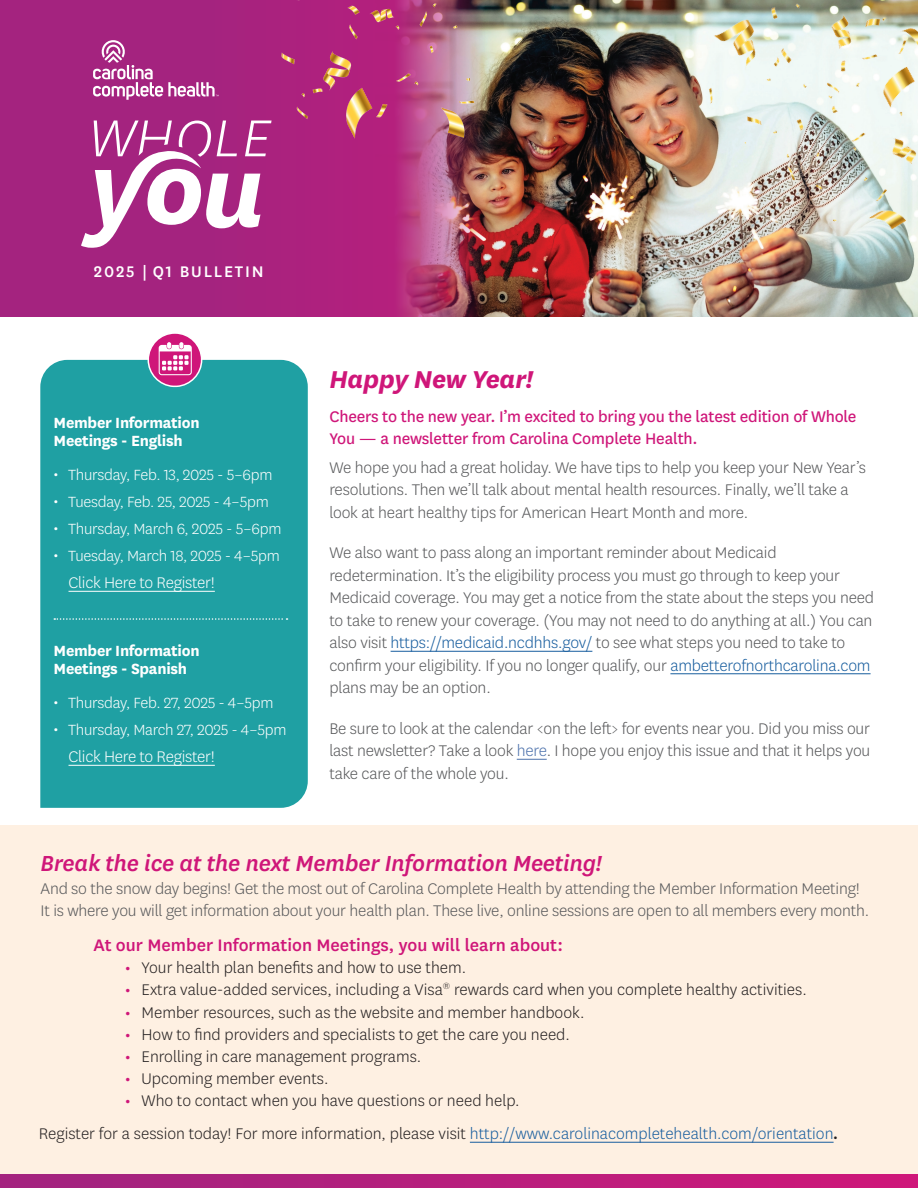
<style>
.page{position:relative;width:918px;height:1188px;background:#fff}
.page>*{position:absolute;margin:0;border:0;box-sizing:border-box;transform-origin:0 0}
.t1{font:italic 700 28.5px "Centene Sans";letter-spacing:-.01em;color:#cf1679}
.t2{font:italic 500 25.5px "Centene Sans";letter-spacing:-.01em;color:#cf1679}
.t3{font:500 19.5px "Centene Sans";color:#cf1679}
.t4{font:300 18px/22.5px "Centene Sans";letter-spacing:-.01em;color:#57585a}
.t5{font:300 18px "Centene Sans";color:#231f20}
.t6{font:18px/22.5px "Centene Sans";letter-spacing:-.01em;color:#cf1679}
.t7{font:300 18px "Centene Sans";letter-spacing:-.015em;color:#fff}
.t8{font:500 18px "Centene Sans";letter-spacing:.1em;color:#fff}
.t9{font:300 17.25px/27px "Centene Sans";letter-spacing:-.015em;color:#fff}
.t10{font:700 17.25px/18px "Centene Sans";letter-spacing:-.015em;color:#fff}
.s1{font-weight:700}
.s2{color:#175d9e}
.s3{color:#4d72ac}
.s4{font-weight:500;color:#cf1679}
.s5{font-weight:500;font-style:italic}
</style>
<div class="page">
<div style="left:0;top:825px;width:918px;height:349px;background:#fef0e2"></div>
<div style="left:0;top:0;width:877px;height:317px;background:#a4237f"></div>
<svg style="left:81px;top:121px;width:191px;height:127px"></svg>
<hr style="left:391px;top:651px;width:201px;height:1px;background:#175d9e">
<hr style="left:670px;top:673px;width:201px;height:1px;background:#175d9e">
<hr style="left:517px;top:759px;width:30px;height:1px;background:#4d72ac">
<svg style="left:0;top:1174px;width:918px;height:14px;background:#b71e7c"></svg>
<svg style="left:93px;top:40px;width:126px;height:60px"></svg>
<div style="left:40px;top:360px;width:268px;height:448px;background:#1fa0a3"></div>
<hr style="left:69px;top:591px;width:146px;height:1px;background:#fff">
<hr style="left:69px;top:765px;width:146px;height:1px;background:#fff">
<svg style="left:148px;top:332px;width:54px;height:55px"></svg>
<svg style="left:159px;top:342px;width:33px;height:33px"></svg>
<img style="left:376px;top:0;width:542px;height:317px">
<svg style="left:54px;top:618px;width:234px;height:2px"></svg>
<hr style="left:470px;top:1142px;width:364px;height:1px;background:#175d9e">
<img style="left:281px;top:0;width:193px;height:184px">
<img style="left:662px;top:0;width:256px;height:263px">
<p class="t8" style="left:94px;top:259px;width:171px">2025 | Q1 BULLETIN</p>
<p class="t10" style="left:54px;top:412px;width:148px">Member Information<br>Meetings - English</p>
<p class="t9" style="left:54px;top:461px;width:229px"><span class="s1">·</span> Thursday, Feb. 13, 2025 - 5–6pm <span class="s1">·</span> Tuesday, Feb. 25, 2025 - 4–5pm<br><span class="s1">·</span> Thursday, March 6, 2025 - 5–6pm <span class="s1">·</span> Tuesday, March 18, 2025 - 4–5pm</p>
<p class="t7" style="left:69px;top:572px;width:148px">Click Here to Register!</p>
<p class="t10" style="left:54px;top:640px;width:148px">Member Information<br>Meetings - Spanish</p>
<p class="t9" style="left:54px;top:689px;width:235px"><span class="s1">·</span> Thursday, Feb. 27, 2025 - 4–5pm<br><span class="s1">·</span> Thursday, March 27, 2025 - 4–5pm</p>
<p class="t7" style="left:69px;top:746px;width:148px">Click Here to Register!</p>
<h1 class="t1" style="left:329px;top:360px;width:206px">Happy New Year!</h1>
<p class="t6" style="left:329px;top:404px;width:529px">Cheers to the new year. I’m excited to bring you the latest edition of Whole<br>You — a newsletter from Carolina Complete Health.</p>
<p class="t4" style="left:329px;top:455px;width:538px">We hope you had a great holiday. We have tips to help you keep your New Year’s resolutions. Then we’ll talk about mental health resources. Finally, we’ll take a look at heart healthy tips for American Heart Month and more.</p>
<p class="t4" style="left:329px;top:541px;width:546px">We also want to pass along an important reminder about Medicaid redetermination. It’s the eligibility process you must go through to keep your Medicaid coverage. You may get a notice from the state about the steps you need to take to renew your coverage. (You may not need to do anything at all.) You can also visit <span class="s2">https://medicaid.ncdhhs.gov/</span> to see what steps you need to take to confirm your eligibility. If you no longer qualify, our <span class="s2">ambetterofnorthcarolina.com </span>plans may be an option.</p>
<p class="t4" style="left:329px;top:716px;width:543px;text-align:justify">Be sure to look at the calendar &lt;on the left&gt; for events near you. Did you miss our last newsletter? Take a look <span class="s3">here</span>. I hope you enjoy this issue and that it helps you take care of the whole you.</p>
<h2 class="t2" style="left:41px;top:847px;width:563px">Break the ice at the next Member Information Meeting!</h2>
<p class="t4" style="left:41px;top:877px;width:830px">And so the snow day begins! Get the most out of Carolina Complete Health by attending the Member Information Meeting!<br>It is where you will get information about your health plan. These live, online sessions are open to all members every month.</p>
<p class="t3" style="left:93px;top:932px;width:471px">At our Member Information Meetings, you will learn about:</p>
<p class="t5" style="left:125px;top:957px;width:343px"><span class="s4">•</span> Your health plan benefits and how to use them.</p>
<p class="t5" style="left:125px;top:979px;width:683px"><span class="s4">•</span> Extra value-added services, including a Visa<sup>®</sup> rewards card when you complete healthy activities.</p>
<p class="t5" style="left:125px;top:1001px;width:461px"><span class="s4">•</span> Member resources, such as the website and member handbook.</p>
<p class="t5" style="left:125px;top:1023px;width:447px"><span class="s4">•</span> How to find providers and specialists to get the care you need.</p>
<p class="t5" style="left:125px;top:1045px;width:298px"><span class="s4">•</span> Enrolling in care management programs.</p>
<p class="t5" style="left:125px;top:1067px;width:205px"><span class="s4">•</span> Upcoming member events.</p>
<p class="t5" style="left:125px;top:1089px;width:396px"><span class="s4">•</span> Who to contact when you have questions or need help.</p>
<p class="t5" style="left:39px;top:1123px;width:801px">Register for a session today! For more information, please visit <span class="s2">http://www.carolinacompletehealth.com/orientation</span><span class="s5">.</span></p>
</div>
